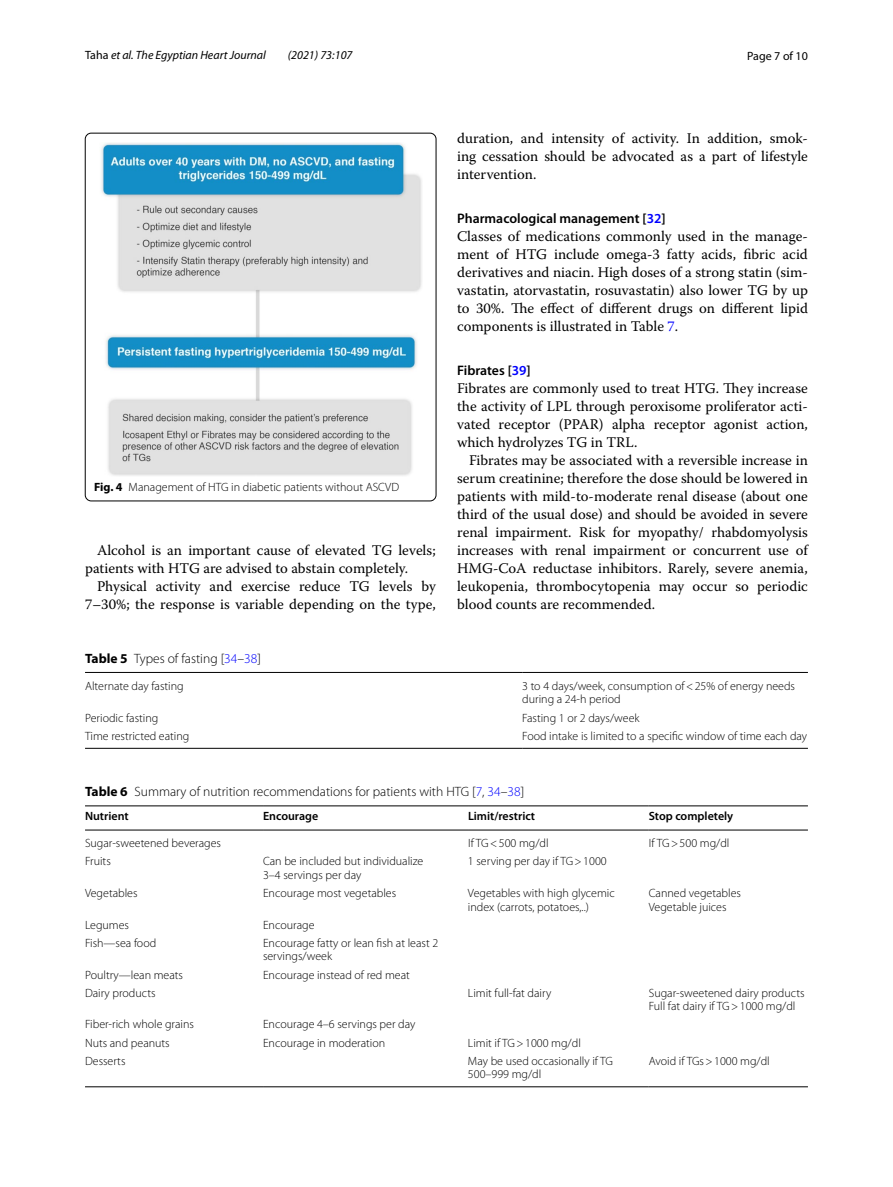
<style>
.page{position:relative;width:893px;height:1187px;background:#fff}
.page>*{position:absolute;margin:0;border:0;box-sizing:border-box;transform-origin:0 0}
.t1{font:14.7px/18px "Warnock Pro";color:#000;text-align:justify}
.t2{font:600 13.8px "Myriad Pro";color:#000}
.t3{font:300 13.5px "Myriad Pro";color:#000}
.t4{font:300 12px/13.5px "Myriad Pro";color:#000}
.t5{font:600 12px "Myriad Pro";color:#000}
.t6{font:italic 12px "Myriad Pro";color:#000}
.t7{font:12px "Myriad Pro";color:#000}
.s1{font-style:normal}
.s2{font-weight:700}
.s3{color:#00f}
</style>
<div class="page">
<img style="left:101px;top:143px;width:321px;height:333px">
<div style="left:85px;top:133px;width:351px;height:368px;border:1px solid #000;border-radius:6px"></div>
<hr style="left:85px;top:672px;width:437px;height:1px;background:#000">
<hr style="left:522px;top:672px;width:286px;height:1px;background:#000">
<hr style="left:85px;top:748px;width:437px;height:1px;background:#000">
<hr style="left:522px;top:748px;width:286px;height:1px;background:#000">
<hr style="left:85px;top:805px;width:178px;height:1px;background:#000">
<hr style="left:85px;top:829px;width:178px;height:1px;background:#000">
<hr style="left:263px;top:805px;width:205px;height:1px;background:#000">
<hr style="left:263px;top:829px;width:205px;height:1px;background:#000">
<hr style="left:468px;top:805px;width:181px;height:1px;background:#000">
<hr style="left:468px;top:829px;width:181px;height:1px;background:#000">
<hr style="left:649px;top:805px;width:159px;height:1px;background:#000">
<hr style="left:649px;top:829px;width:159px;height:1px;background:#000">
<hr style="left:85px;top:1086px;width:178px;height:1px;background:#000">
<hr style="left:263px;top:1086px;width:205px;height:1px;background:#000">
<hr style="left:468px;top:1086px;width:181px;height:1px;background:#000">
<hr style="left:649px;top:1086px;width:159px;height:1px;background:#000">
<p class="t6" style="left:85px;top:48px;width:182px"><span class="s1">Taha</span> et al. The Egyptian Heart Journal</p>
<p class="t6" style="left:288px;top:48px;width:66px">(2021) 73:107</p>
<p class="t7" style="left:747px;top:48px;width:62px">Page 7 of 10</p>
<p class="t4" style="left:94px;top:480px;width:306px"><span class="s2">Fig. 4</span> Management of HTG in diabetic patients without ASCVD</p>
<p class="t1" style="left:85px;top:541px;width:352px;text-indent:12px">Alcohol is an important cause of elevated TG levels; patients with HTG are advised to abstain completely.</p>
<p class="t1" style="left:85px;top:577px;width:352px;text-align:right">Physical activity and exercise reduce TG levels by<br>7–30%; the response is variable depending on the type,</p>
<p class="t1" style="left:457px;top:128px;width:352px">duration, and intensity of activity. In addition, smok&shy;ing cessation should be advocated as a part of lifestyle intervention.</p>
<p class="t2" style="left:457px;top:209px;width:210px">Pharmacological management [<span class="s3">32</span>]</p>
<p class="t1" style="left:457px;top:227px;width:352px">Classes of medications commonly used in the manage&shy;ment of HTG include omega-3 fatty acids, fibric acid derivatives and niacin. High doses of a strong statin (sim&shy;vastatin, atorvastatin, rosuvastatin) also lower TG by up to 30%. The effect of different drugs on different lipid components is illustrated in Table <span class="s3">7</span>.</p>
<p class="t2" style="left:457px;top:362px;width:75px">Fibrates [<span class="s3">39</span>]</p>
<p class="t1" style="left:457px;top:379px;width:352px">Fibrates are commonly used to treat HTG. They increase the activity of LPL through peroxisome proliferator acti&shy;vated receptor (PPAR) alpha receptor agonist action, which hydrolyzes TG in TRL.</p>
<p class="t1" style="left:457px;top:451px;width:352px;text-indent:12px">Fibrates may be associated with a reversible increase in serum creatinine; therefore the dose should be lowered in patients with mild-to-moderate renal disease (about one third of the usual dose) and should be avoided in severe renal impairment. Risk for myopathy/ rhabdomyolysis increases with renal impairment or concurrent use of HMG-CoA reductase inhibitors. Rarely, severe anemia, leukopenia, thrombocytopenia may occur so periodic blood counts are recommended.</p>
<p class="t3" style="left:85px;top:650px;width:177px"><span class="s2">Table 5</span> Types of fasting [<span class="s3">34</span>–<span class="s3">38</span>]</p>
<p class="t4" style="left:85px;top:679px;width:100px">Alternate day fasting</p>
<p class="t4" style="left:522px;top:679px;width:274px">3 to 4 days/week, consumption of&lt;25% of energy needs during a 24-h period</p>
<p class="t4" style="left:85px;top:711px;width:75px">Periodic fasting</p>
<p class="t4" style="left:522px;top:711px;width:119px">Fasting 1 or 2 days/week</p>
<p class="t4" style="left:85px;top:729px;width:106px">Time restricted eating</p>
<p class="t4" style="left:522px;top:729px;width:286px">Food intake is limited to a specific window of time each day</p>
<p class="t3" style="left:85px;top:784px;width:441px"><span class="s2">Table 6</span> Summary of nutrition recommendations for patients with HTG [<span class="s3">7</span>, <span class="s3">34</span>–<span class="s3">38</span>]</p>
<p class="t5" style="left:85px;top:808px;width:45px">Nutrient</p>
<p class="t5" style="left:263px;top:808px;width:57px">Encourage</p>
<p class="t5" style="left:468px;top:808px;width:69px">Limit/restrict</p>
<p class="t5" style="left:649px;top:808px;width:86px">Stop completely</p>
<p class="t4" style="left:85px;top:836px;width:137px">Sugar-sweetened beverages</p>
<p class="t4" style="left:468px;top:836px;width:82px">If TG&lt;500 mg/dl</p>
<p class="t4" style="left:649px;top:836px;width:82px">If TG&gt;500 mg/dl</p>
<p class="t4" style="left:85px;top:854px;width:27px">Fruits</p>
<p class="t4" style="left:263px;top:854px;width:162px">Can be included but individualize<br>3–4 servings per day</p>
<p class="t4" style="left:468px;top:854px;width:140px">1 serving per day if TG&gt;1000</p>
<p class="t4" style="left:85px;top:886px;width:54px">Vegetables</p>
<p class="t4" style="left:263px;top:886px;width:135px">Encourage most vegetables</p>
<p class="t4" style="left:468px;top:886px;width:148px">Vegetables with high glycemic index (carrots, potatoes,..)</p>
<p class="t4" style="left:649px;top:886px;width:94px">Canned vegetables<br>Vegetable juices</p>
<p class="t4" style="left:85px;top:918px;width:46px">Legumes</p>
<p class="t4" style="left:263px;top:918px;width:53px">Encourage</p>
<p class="t4" style="left:85px;top:936px;width:73px">Fish—sea food</p>
<p class="t4" style="left:263px;top:936px;width:177px">Encourage fatty or lean fish at least 2 servings/week</p>
<p class="t4" style="left:85px;top:967px;width:100px">Poultry—lean meats</p>
<p class="t4" style="left:263px;top:967px;width:148px">Encourage instead of red meat</p>
<p class="t4" style="left:85px;top:986px;width:72px">Dairy products</p>
<p class="t4" style="left:468px;top:986px;width:85px">Limit full-fat dairy</p>
<p class="t4" style="left:649px;top:986px;width:157px">Sugar-sweetened dairy products<br>Full fat dairy if TG&gt;1000 mg/dl</p>
<p class="t4" style="left:85px;top:1017px;width:111px">Fiber-rich whole grains</p>
<p class="t4" style="left:263px;top:1017px;width:154px">Encourage 4–6 servings per day</p>
<p class="t4" style="left:85px;top:1035px;width:86px">Nuts and peanuts</p>
<p class="t4" style="left:263px;top:1035px;width:124px">Encourage in moderation</p>
<p class="t4" style="left:468px;top:1035px;width:114px">Limit if TG&gt;1000 mg/dl</p>
<p class="t4" style="left:85px;top:1054px;width:42px">Desserts</p>
<p class="t4" style="left:468px;top:1054px;width:146px">May be used occasionally if TG<br>500–999 mg/dl</p>
<p class="t4" style="left:649px;top:1054px;width:123px">Avoid if TGs&gt;1000 mg/dl</p>
</div>
